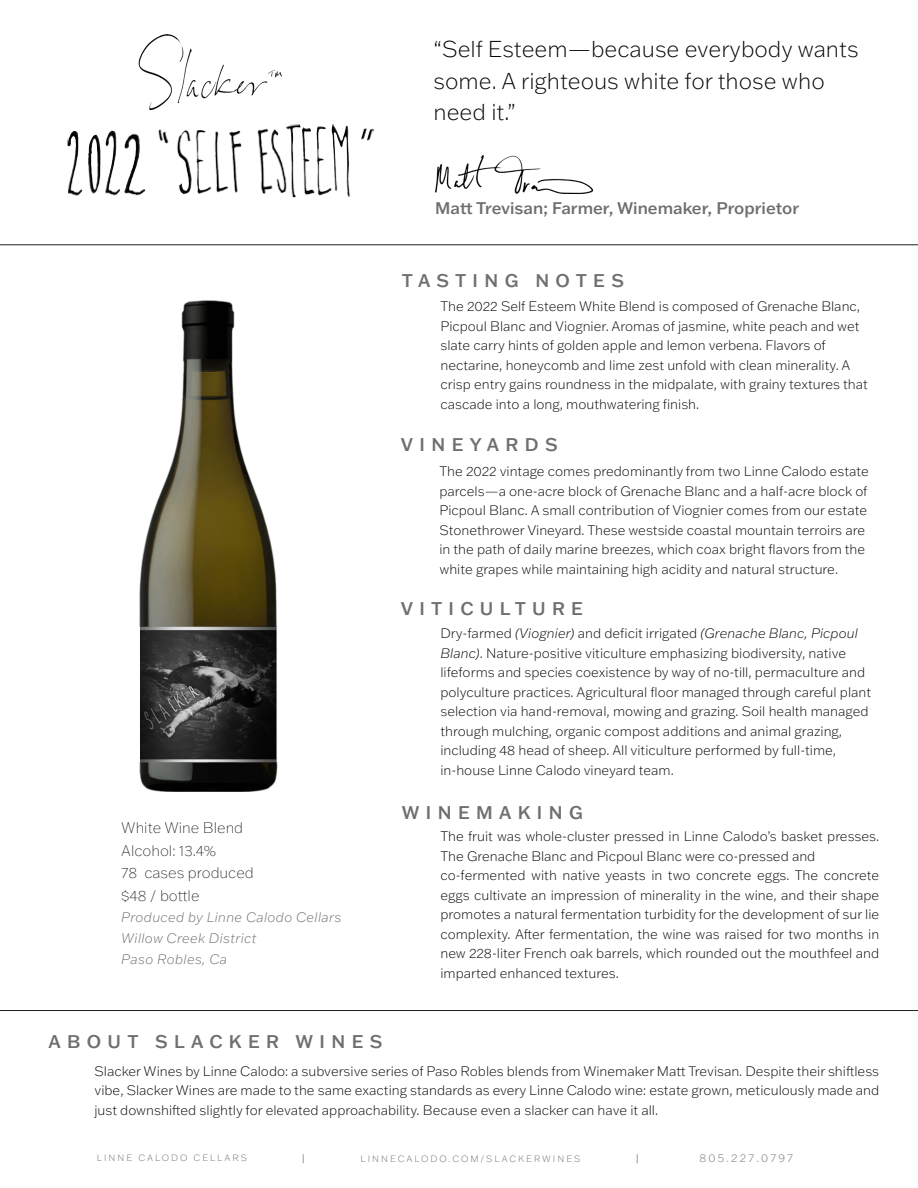
<style>
.page{position:relative;width:918px;height:1188px;background:#fff}
.page>*{position:absolute;margin:0;border:0;box-sizing:border-box;transform-origin:0 0}
.t1{font:300 expanded 22.5px/31.5px "Franklin Gothic ATF";color:#040503}
.t2{font:500 18px "Franklin Gothic ATF";letter-spacing:.35em;color:#6d6f70}
.t3{font:500 16.5px "Franklin Gothic ATF";color:#6d6e70}
.t4{font:100 15px "Franklin Gothic ATF";color:#040503}
.t5{font:300 expanded 13.5px/19.5px "Franklin Gothic ATF";color:#040503}
.t6{font:italic 300 expanded 13.5px "Franklin Gothic ATF";letter-spacing:.02em;color:#6d6f70}
.t7{font:300 expanded 10.5px "Franklin Gothic ATF";letter-spacing:.22em;color:#6e6f71}
.t8{font:300 expanded 9px "Franklin Gothic ATF";letter-spacing:.22em;color:#6e6f71}
.t9{font:9px "Garamond Premr Pro Capt";color:#6e6f71}
.s1{font-style:italic}
</style>
<div class="page">
<img style="left:138px;top:35px;width:144px;height:74px">
<hr style="left:0;top:244px;width:918px;height:1px;background:#231f20">
<hr style="left:0;top:1010px;width:918px;height:1px;background:#231f20">
<img style="left:140px;top:300px;width:137px;height:492px">
<img style="left:67px;top:124px;width:307px;height:74px">
<img style="left:436px;top:155px;width:156px;height:38px">
<p class="t1" style="left:434px;top:33px;width:427px">“Self Esteem—because everybody wants some. A righteous white for those who need it.”</p>
<p class="t3" style="left:435px;top:197px;width:365px">Matt Trevisan; Farmer, Winemaker, Proprietor</p>
<p class="t2" style="left:402px;top:268px;width:224px">TASTING NOTES</p>
<p class="t5" style="left:440px;top:297px;width:421px;text-align:justify">The 2022 Self Esteem White Blend is composed of Grenache Blanc, Picpoul Blanc and Viognier. Aromas of jasmine, white peach and wet slate carry hints of golden apple and lemon verbena. Flavors of</p>
<p class="t5" style="left:440px;top:355px;width:429px">nectarine, honeycomb and lime zest unfold with clean minerality. A crisp entry gains roundness in the midpalate, with grainy textures that cascade into a long, mouthwatering finish.</p>
<p class="t2" style="left:401px;top:432px;width:158px">VINEYARDS</p>
<p class="t5" style="left:439px;top:461px;width:431px">The 2022 vintage comes predominantly from two Linne Calodo estate parcels—a one-acre block of Grenache Blanc and a half-acre block of Picpoul Blanc. A small contribution of Viognier comes from our estate Stonethrower Vineyard. These westside coastal mountain terroirs are in the path of daily marine breezes, which coax bright flavors from the white grapes while maintaining high acidity and natural structure.</p>
<p class="t2" style="left:401px;top:597px;width:184px">VITICULTURE</p>
<p class="t5" style="left:440px;top:624px;width:432px">Dry-farmed <span class="s1">(Viognier)</span> and deficit irrigated <span class="s1">(Grenache Blanc, Picpoul Blanc)</span>. Nature-positive viticulture emphasizing biodiversity, native lifeforms and species coexistence by way of no-till, permaculture and polyculture practices. Agricultural floor managed through careful plant</p>
<p class="t5" style="left:440px;top:702px;width:430px">selection via hand-removal, mowing and grazing. Soil health managed through mulching, organic compost additions and animal grazing, including 48 head of sheep. All viticulture performed by full-time,</p>
<p class="t5" style="left:440px;top:760px;width:235px">in-house Linne Calodo vineyard team.</p>
<p class="t4" style="left:121px;top:818px;width:123px">White Wine Blend</p>
<p class="t4" style="left:121px;top:840px;width:96px">Alcohol: 13.4%</p>
<p class="t4" style="left:121px;top:863px;width:134px">78 cases produced</p>
<p class="t4" style="left:121px;top:885px;width:80px">$48 / bottle</p>
<p class="t6" style="left:121px;top:908px;width:222px">Produced by Linne Calodo Cellars</p>
<p class="t6" style="left:121px;top:929px;width:137px">Willow Creek District</p>
<p class="t6" style="left:121px;top:950px;width:107px">Paso Robles, Ca</p>
<p class="t2" style="left:402px;top:800px;width:183px">WINEMAKING</p>
<p class="t5" style="left:440px;top:826px;width:440px">The fruit was whole-cluster pressed in Linne Calodo’s basket presses.<br>The Grenache Blanc and Picpoul Blanc were co-pressed and</p>
<p class="t5" style="left:440px;top:865px;width:440px;text-align:justify">co-fermented with native yeasts in two concrete eggs. The concrete eggs cultivate an impression of minerality in the wine, and their shape promotes a natural fermentation turbidity for the development of sur lie complexity. After fermentation, the wine was raised for two months in new 228-liter French oak barrels, which rounded out the mouthfeel and imparted enhanced textures.</p>
<p class="t2" style="left:49px;top:1029px;width:335px">ABOUT SLACKER WINES</p>
<p class="t5" style="left:94px;top:1061px;width:786px;text-align:justify">Slacker Wines by Linne Calodo: a subversive series of Paso Robles blends from Winemaker Matt Trevisan. Despite their shiftless vibe, Slacker Wines are made to the same exacting standards as every Linne Calodo wine: estate grown, meticulously made and just downshifted slightly for elevated approachability. Because even a slacker can have it all.</p>
<p class="t8" style="left:97px;top:1152px;width:152px">LINNE CALODO CELLARS</p>
<p class="t9" style="left:302px;top:1153px;width:4px">|</p>
<p class="t8" style="left:361px;top:1152px;width:221px">LINNECALODO.COM/SLACKERWINES</p>
<p class="t9" style="left:636px;top:1153px;width:4px">|</p>
<p class="t7" style="left:699px;top:1152px;width:95px">805.227.0797</p>
</div>
